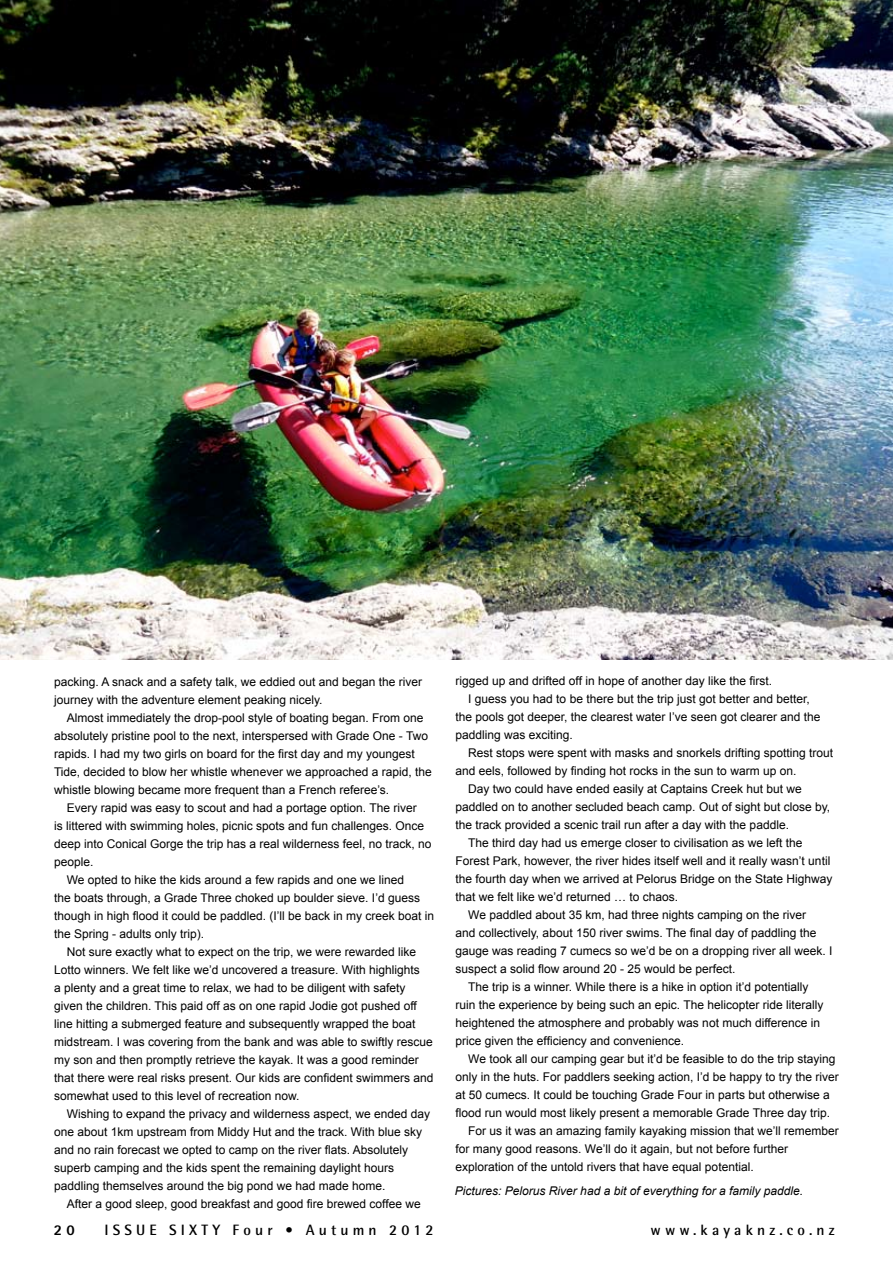
<style>
.page{position:relative;width:893px;height:1263px;background:#fff}
.page>*{position:absolute;margin:0;border:0;box-sizing:border-box;transform-origin:0 0}
.t1{font:700 15px "Rotis Semi Sans";letter-spacing:.28em;color:#000}
.t2{font:800 15px "Rotis Sans Serif";color:#000}
.Body_Text_Arial{font:12px/18px "Arial";color:#000}
.by__text_Arial{font:12px/18px "Arial";color:#000}
.Caption_Arial{font:italic 12px "Arial";color:#000}
</style>
<div class="page">
<img style="left:0;top:0;width:893px;height:659px">
<p class="by__text_Arial" style="left:54px;top:673px;width:370px">packing. A snack and a safety talk, we eddied out and began the river journey with the adventure element peaking nicely.</p>
<p class="Body_Text_Arial" style="left:54px;top:709px;width:379px;text-indent:13px">Almost immediately the drop-pool style of boating began. From one absolutely pristine pool to the next, interspersed with Grade One - Two rapids. I had my two girls on board for the first day and my youngest Tide, decided to blow her whistle whenever we approached a rapid, the whistle blowing became more frequent than a French referee’s.</p>
<p class="Body_Text_Arial" style="left:54px;top:799px;width:379px;text-indent:13px">Every rapid was easy to scout and had a portage option. The river<br>is littered with swimming holes, picnic spots and fun challenges. Once deep into Conical Gorge the trip has a real wilderness feel, no track, no people.</p>
<p class="Body_Text_Arial" style="left:54px;top:871px;width:382px;text-indent:13px">We opted to hike the kids around a few rapids and one we lined<br>the boats through, a Grade Three choked up boulder sieve. I’d guess though in high flood it could be paddled. (I’ll be back in my creek boat in the Spring - adults only trip).</p>
<p class="Body_Text_Arial" style="left:54px;top:943px;width:381px;text-indent:13px">Not sure exactly what to expect on the trip, we were rewarded like Lotto winners. We felt like we’d uncovered a treasure. With highlights<br>a plenty and a great time to relax, we had to be diligent with safety given the children. This paid off as on one rapid Jodie got pushed off line hitting a submerged feature and subsequently wrapped the boat midstream. I was covering from the bank and was able to swiftly rescue my son and then promptly retrieve the kayak. It was a good reminder that there were real risks present. Our kids are confident swimmers and somewhat used to this level of recreation now.</p>
<p class="Body_Text_Arial" style="left:54px;top:1105px;width:378px;text-indent:13px">Wishing to expand the privacy and wilderness aspect, we ended day one about 1km upstream from Middy Hut and the track. With blue sky and no rain forecast we opted to camp on the river flats. Absolutely superb camping and the kids spent the remaining daylight hours paddling themselves around the big pond we had made home.</p>
<p class="Body_Text_Arial" style="left:67px;top:1195px;width:356px">After a good sleep, good breakfast and good fire brewed coffee we</p>
<p class="Body_Text_Arial" style="left:455px;top:672px;width:318px">rigged up and drifted off in hope of another day like the first.</p>
<p class="Body_Text_Arial" style="left:455px;top:690px;width:366px;text-indent:13px">I guess you had to be there but the trip just got better and better, the pools got deeper, the clearest water I’ve seen got clearer and the paddling was exciting.</p>
<p class="Body_Text_Arial" style="left:455px;top:744px;width:379px;text-indent:13px">Rest stops were spent with masks and snorkels drifting spotting trout and eels, followed by finding hot rocks in the sun to warm up on.</p>
<p class="Body_Text_Arial" style="left:455px;top:780px;width:376px;text-indent:13px">Day two could have ended easily at Captains Creek hut but we paddled on to another secluded beach camp. Out of sight but close by, the track provided a scenic trail run after a day with the paddle.</p>
<p class="Body_Text_Arial" style="left:455px;top:834px;width:378px;text-indent:13px">The third day had us emerge closer to civilisation as we left the Forest Park, however, the river hides itself well and it really wasn’t until the fourth day when we arrived at Pelorus Bridge on the State Highway that we felt like we’d returned … to chaos.</p>
<p class="Body_Text_Arial" style="left:455px;top:906px;width:378px;text-indent:13px">We paddled about 35 km, had three nights camping on the river<br>and collectively, about 150 river swims. The final day of paddling the gauge was reading 7 cumecs so we’d be on a dropping river all week. I suspect a solid flow around 20 - 25 would be perfect.</p>
<p class="Body_Text_Arial" style="left:455px;top:978px;width:369px;text-indent:13px">The trip is a winner. While there is a hike in option it’d potentially ruin the experience by being such an epic. The helicopter ride literally heightened the atmosphere and probably was not much difference in price given the efficiency and convenience.</p>
<p class="Body_Text_Arial" style="left:455px;top:1050px;width:385px;text-indent:13px">We took all our camping gear but it’d be feasible to do the trip staying only in the huts. For paddlers seeking action, I’d be happy to try the river at 50 cumecs. It could be touching Grade Four in parts but otherwise a flood run would most likely present a memorable Grade Three day trip.</p>
<p class="Body_Text_Arial" style="left:455px;top:1122px;width:385px;text-indent:13px">For us it was an amazing family kayaking mission that we’ll remember for many good reasons. We’ll do it again, but not before further exploration of the untold rivers that have equal potential.</p>
<p class="Caption_Arial" style="left:455px;top:1183px;width:350px">Pictures: Pelorus River had a bit of everything for a family paddle.</p>
<p class="t2" style="left:54px;top:1220px;width:23px">2 0</p>
<p class="t1" style="left:104px;top:1220px;width:331px">ISSUE SIXTY Four • Autumn 2012</p>
<p class="t1" style="left:651px;top:1220px;width:186px">www.kayaknz.co.nz</p>
</div>
